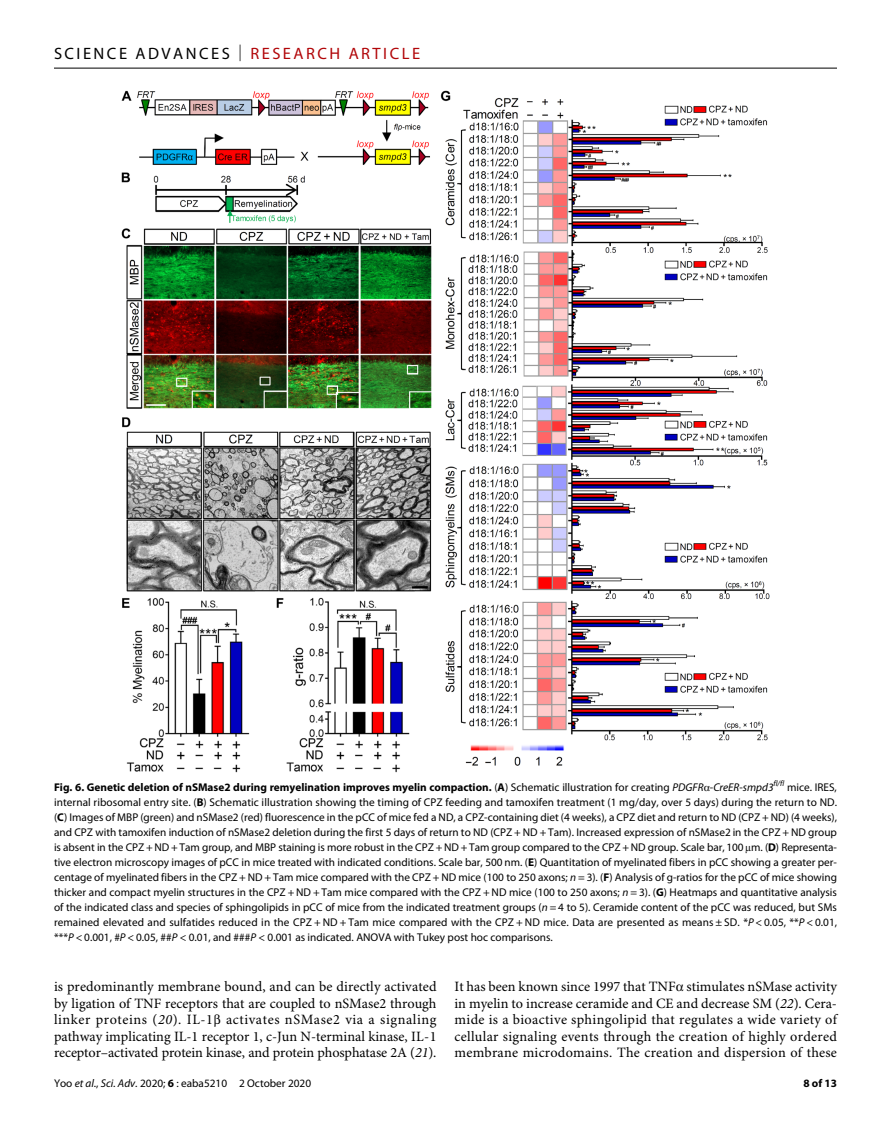
<style>
.page{position:relative;width:891px;height:1134px;background:#fff}
.page>*{position:absolute;margin:0;border:0;box-sizing:border-box;transform-origin:0 0}
.t1{font:16.5px "Myriad Pro";letter-spacing:.15em;color:#000}
.t2{font:14.25px/16.5px "Minion Pro";letter-spacing:.005em;color:#000;text-align:justify}
.t3{font:11.25px/15px "Myriad Pro";color:#000;text-align:justify}
.t4{font:700 11.25px "Myriad Pro";color:#000}
.s1{font-weight:300}
.s2{color:#b10508}
.s3{font-weight:700}
.s4{font-style:italic}
</style>
<div class="page">
<hr style="left:54px;top:68px;width:783px;height:1px;background:#000">
<img style="left:122px;top:90px;width:648px;height:682px">
<h1 class="t1" style="left:54px;top:40px;width:368px">SCIENCE ADVANCES <span class="s1">|</span> <span class="s2">RESEARCH ARTICLE</span></h1>
<p class="t3" style="left:54px;top:780px;width:785px"><span class="s3">Fig. 6. Genetic deletion of nSMase2 during remyelination improves myelin compaction.</span> (<span class="s3">A</span>) Schematic illustration for creating <span class="s4">PDGFR</span> -<span class="s4">CreER</span>-<span class="s4">smpd3</span><sup>fl/fl</sup> mice. IRES, internal ribosomal entry site. (<span class="s3">B</span>) Schematic illustration showing the timing of CPZ feeding and tamoxifen treatment (1 mg/day, over 5 days) during the return to ND. (<span class="s3">C</span>) Images of MBP (green) and nSMase2 (red) fluorescence in the pCC of mice fed a ND, a CPZ-containing diet (4 weeks), a CPZ diet and return to ND (CPZ + ND) (4 weeks), and CPZ with tamoxifen induction of nSMase2 deletion during the first 5 days of return to ND (CPZ + ND + Tam). Increased expression of nSMase2 in the CPZ + ND group is absent in the CPZ + ND + Tam group, and MBP staining is more robust in the CPZ + ND + Tam group compared to the CPZ + ND group. Scale bar, 100 m. (<span class="s3">D</span>) Representa&shy;tive electron microscopy images of pCC in mice treated with indicated conditions. Scale bar, 500 nm. (<span class="s3">E</span>) Quantitation of myelinated fibers in pCC showing a greater per&shy;centage of myelinated fibers in the CPZ + ND + Tam mice compared with the CPZ + ND mice (100 to 250 axons; <span class="s4">n</span> = 3). (<span class="s3">F</span>) Analysis of g-ratios for the pCC of mice showing thicker and compact myelin structures in the CPZ + ND + Tam mice compared with the CPZ + ND mice (100 to 250 axons; <span class="s4">n</span> = 3). (<span class="s3">G</span>) Heatmaps and quantitative analysis of the indicated class and species of sphingolipids in pCC of mice from the indicated treatment groups (<span class="s4">n</span> = 4 to 5). Ceramide content of the pCC was reduced, but SMs remained elevated and sulfatides reduced in the CPZ + ND + Tam mice compared with the CPZ + ND mice. Data are presented as means ± SD. *<span class="s4">P</span> &lt; 0.05, **<span class="s4">P</span> &lt; 0.01, ***<span class="s4">P</span> &lt; 0.001, #<span class="s4">P</span> &lt; 0.05, ##<span class="s4">P</span> &lt; 0.01, and ###<span class="s4">P</span> &lt; 0.001 as indicated. ANOVA with Tukey post hoc comparisons.</p>
<p class="t2" style="left:54px;top:980px;width:384px">is predominantly membrane bound, and can be directly activated by ligation of TNF receptors that are coupled to nSMase2 through linker proteins (<span class="s4">20</span>). IL-1 activates nSMase2 via a signaling pathway implicating IL-1 receptor 1, c-Jun N-terminal kinase, IL-1 receptor–activated protein kinase, and protein phosphatase 2A (<span class="s4">21</span>).</p>
<p class="t2" style="left:454px;top:980px;width:384px">It has been known since 1997 that TNF stimulates nSMase activity in myelin to increase ceramide and CE and decrease SM (<span class="s4">22</span>). Cera&shy;mide is a bioactive sphingolipid that regulates a wide variety of cellular signaling events through the creation of highly ordered membrane microdomains. The creation and dispersion of these</p>
<p class="t3" style="left:54px;top:1076px;width:259px">Yoo <span class="s4">et al</span>., <span class="s4">Sci. Adv.</span> 2020; <span class="s3">6</span> : eaba5210 2 October 2020</p>
<p class="t4" style="left:803px;top:1074px;width:35px">8 of 13</p>
</div>
